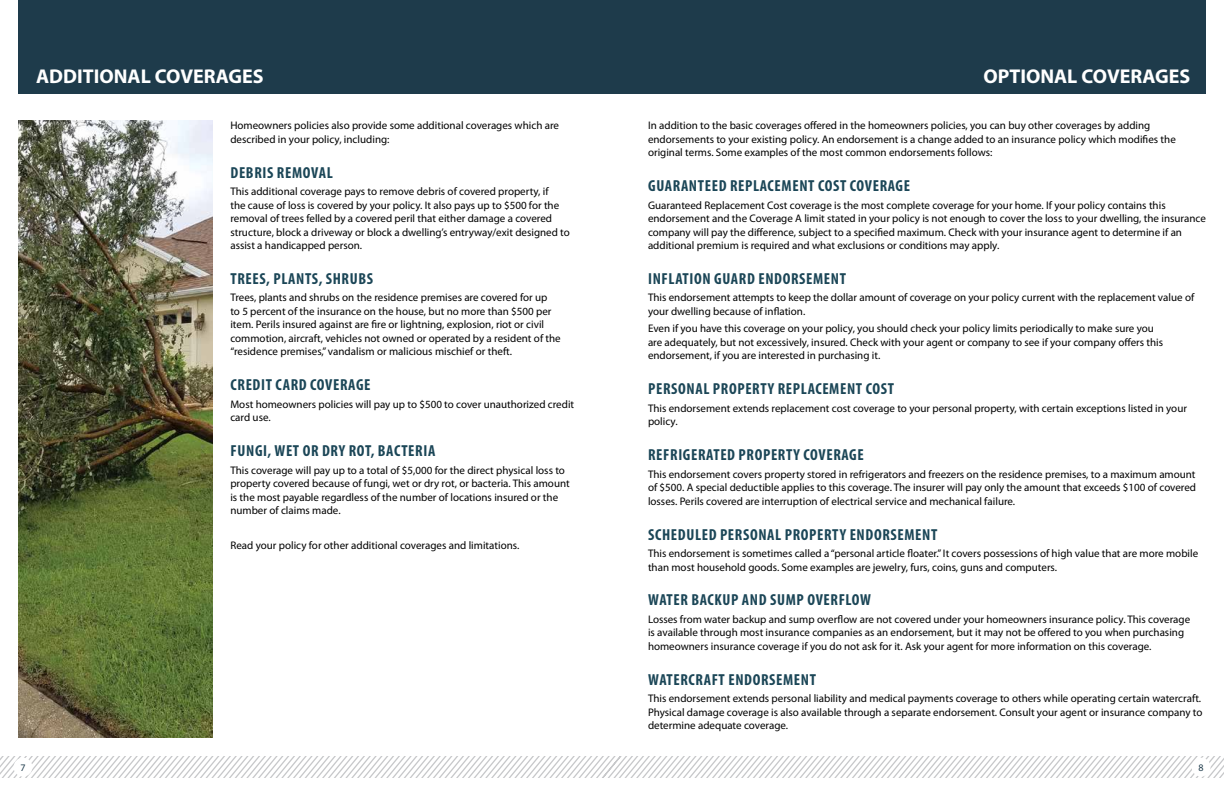
<style>
.page{position:relative;width:1224px;height:792px;background:#fff}
.page>*{position:absolute;margin:0;border:0;box-sizing:border-box;transform-origin:0 0}
.t1{font:700 20px "Myriad Pro";color:#fff}
.t2{font:700 condensed 16px "Myriad Pro";letter-spacing:.04em;color:#1b4657}
.t3{font:11px/13.5px "Myriad Pro";color:#000}
.t4{font:10px "Myriad Pro";color:#1e3b4b}
</style>
<div class="page">
<svg style="left:0;top:757px;width:1224px;height:21px"></svg>
<div style="left:14px;top:758px;width:18px;height:19px;background:#fff;border-radius:50%"></div>
<div style="left:1192px;top:758px;width:19px;height:19px;background:#fff;border-radius:50%"></div>
<img style="left:18px;top:121px;width:195px;height:617px">
<div style="left:18px;top:0;width:1188px;height:94px;background:#1e3b4b"></div>
<h1 class="t1" style="left:36px;top:63px;width:229px">ADDITIONAL COVERAGES</h1>
<h1 class="t1" style="left:983px;top:63px;width:208px">OPTIONAL COVERAGES</h1>
<p class="t3" style="left:230px;top:119px;width:330px">Homeowners policies also provide some additional coverages which are described in your policy, including:</p>
<h2 class="t2" style="left:231px;top:162px;width:104px">DEBRIS REMOVAL</h2>
<p class="t3" style="left:230px;top:184px;width:341px">This additional coverage pays to remove debris of covered property, if<br>the cause of loss is covered by your policy. It also pays up to $500 for the removal of trees felled by a covered peril that either damage a covered structure, block a driveway or block a dwelling’s entryway/exit designed to assist a handicapped person.</p>
<h2 class="t2" style="left:231px;top:269px;width:144px">TREES, PLANTS, SHRUBS</h2>
<p class="t3" style="left:230px;top:291px;width:332px">Trees, plants and shrubs on the residence premises are covered for up<br>to 5 percent of the insurance on the house, but no more than $500 per item. Perils insured against are fire or lightning, explosion, riot or civil commotion, aircraft, vehicles not owned or operated by a resident of the “residence premises,” vandalism or malicious mischief or theft.</p>
<h2 class="t2" style="left:231px;top:375px;width:141px">CREDIT CARD COVERAGE</h2>
<p class="t3" style="left:230px;top:397px;width:345px">Most homeowners policies will pay up to $500 to cover unauthorized credit card use.</p>
<h2 class="t2" style="left:231px;top:441px;width:206px">FUNGI, WET OR DRY ROT, BACTERIA</h2>
<p class="t3" style="left:230px;top:463px;width:341px">This coverage will pay up to a total of $5,000 for the direct physical loss to property covered because of fungi, wet or dry rot, or bacteria. This amount is the most payable regardless of the number of locations insured or the number of claims made.</p>
<p class="t3" style="left:230px;top:539px;width:290px">Read your policy for other additional coverages and limitations.</p>
<p class="t3" style="left:648px;top:119px;width:529px">In addition to the basic coverages offered in the homeowners policies, you can buy other coverages by adding endorsements to your existing policy. An endorsement is a change added to an insurance policy which modifies the original terms. Some examples of the most common endorsements follows:</p>
<h2 class="t2" style="left:648px;top:176px;width:263px">GUARANTEED REPLACEMENT COST COVERAGE</h2>
<p class="t3" style="left:648px;top:198px;width:559px">Guaranteed Replacement Cost coverage is the most complete coverage for your home. If your policy contains this endorsement and the Coverage A limit stated in your policy is not enough to cover the loss to your dwelling, the insurance company will pay the difference, subject to a specified maximum. Check with your insurance agent to determine if an additional premium is required and what exclusions or conditions may apply.</p>
<h2 class="t2" style="left:648px;top:269px;width:199px">INFLATION GUARD ENDORSEMENT</h2>
<p class="t3" style="left:648px;top:291px;width:548px">This endorsement attempts to keep the dollar amount of coverage on your policy current with the replacement value of your dwelling because of inflation.</p>
<p class="t3" style="left:648px;top:322px;width:517px">Even if you have this coverage on your policy, you should check your policy limits periodically to make sure you are adequately, but not excessively, insured. Check with your agent or company to see if your company offers this endorsement, if you are interested in purchasing it.</p>
<h2 class="t2" style="left:648px;top:379px;width:247px">PERSONAL PROPERTY REPLACEMENT COST</h2>
<p class="t3" style="left:648px;top:401px;width:541px">This endorsement extends replacement cost coverage to your personal property, with certain exceptions listed in your policy.</p>
<h2 class="t2" style="left:648px;top:445px;width:217px">REFRIGERATED PROPERTY COVERAGE</h2>
<p class="t3" style="left:648px;top:467px;width:550px;text-align:justify">This endorsement covers property stored in refrigerators and freezers on the residence premises, to a maximum amount of $500. A special deductible applies to this coverage. The insurer will pay only the amount that exceeds $100 of covered losses. Perils covered are interruption of electrical service and mechanical failure.</p>
<h2 class="t2" style="left:648px;top:524px;width:291px">SCHEDULED PERSONAL PROPERTY ENDORSEMENT</h2>
<p class="t3" style="left:648px;top:546px;width:552px">This endorsement is sometimes called a “personal article floater.” It covers possessions of high value that are more mobile than most household goods. Some examples are jewelry, furs, coins, guns and computers.</p>
<h2 class="t2" style="left:648px;top:590px;width:224px">WATER BACKUP AND SUMP OVERFLOW</h2>
<p class="t3" style="left:648px;top:612px;width:544px">Losses from water backup and sump overflow are not covered under your homeowners insurance policy. This coverage is available through most insurance companies as an endorsement, but it may not be offered to you when purchasing homeowners insurance coverage if you do not ask for it. Ask your agent for more information on this coverage.</p>
<h2 class="t2" style="left:648px;top:670px;width:169px">WATERCRAFT ENDORSEMENT</h2>
<p class="t3" style="left:648px;top:692px;width:556px;text-align:justify">This endorsement extends personal liability and medical payments coverage to others while operating certain watercraft.<br>Physical damage coverage is also available through a separate endorsement. Consult your agent or insurance company to determine adequate coverage.</p>
<p class="t4" style="left:20px;top:761px;width:7px">7</p>
<p class="t4" style="left:1199px;top:761px;width:7px">8</p>
</div>
